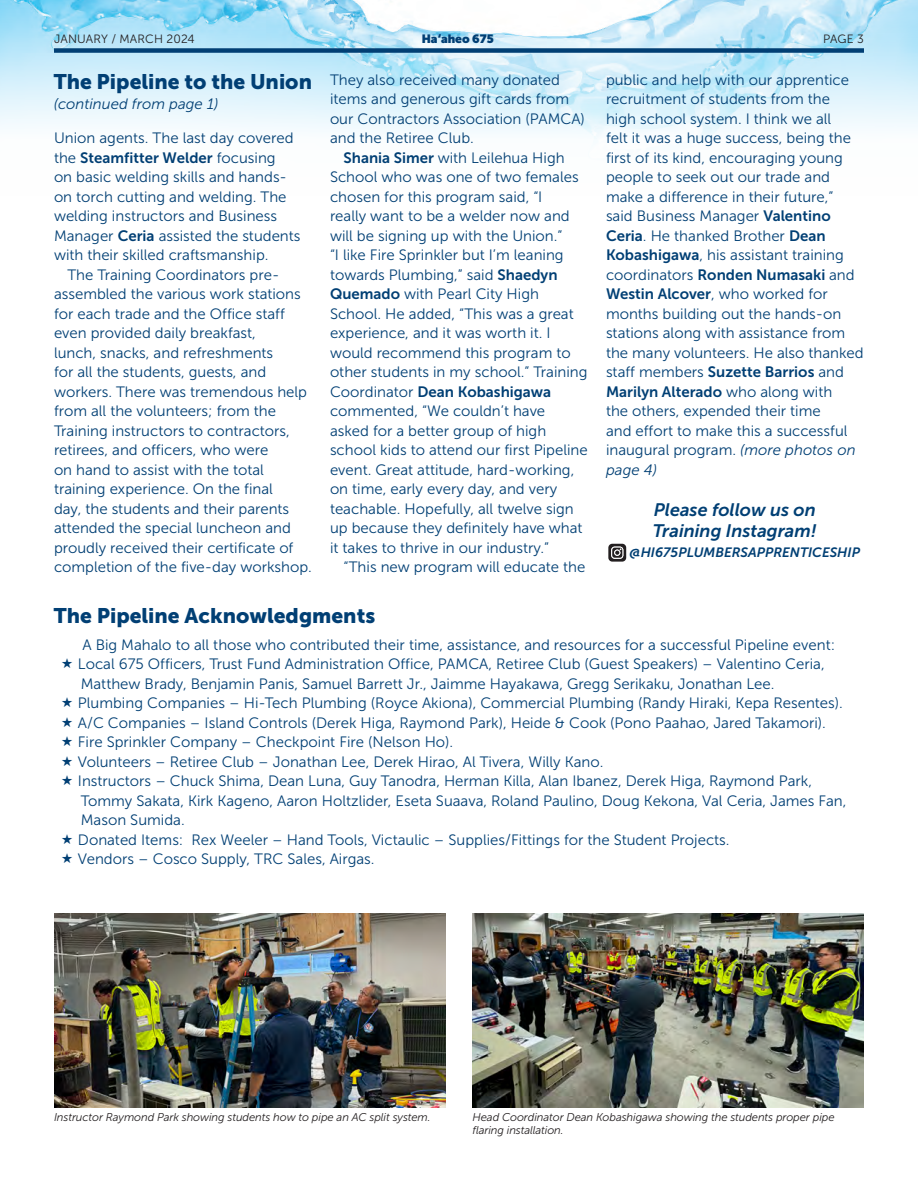
<style>
.page{position:relative;width:918px;height:1188px;background:#fff}
.page>*{position:absolute;margin:0;border:0;box-sizing:border-box;transform-origin:0 0}
.BodyCopyDropCap{font:21px "Museo Sans 900";color:#013f74}
.BodyCopyDropCap-2{font:italic 18px "Museo Sans 700";color:#013f74}
.BodyCopyDropCap-3{font:15px/19.5px "Museo Sans 300";color:#013f74}
.BodyCopyDropCap-4{font:italic 15px "Museo Sans 300";color:#013f74}
.BodyCopyDropCap-5{font:italic 13.5px "Museo Sans 700";color:#013f74}
.t1{font:12px "Museo Sans 300";letter-spacing:.01em;color:#231f20}
.t2{font:900 12px "Museo Sans Display";color:#013f74}
.BodyCopy{font:italic 11.25px/13.5px "Museo Sans 300";letter-spacing:-.01em;color:#231f20}
.s1{font-family:"Museo Sans 700"}
.s2{font-style:italic}
</style>
<div class="page">
<img style="left:1px;top:0;width:917px;height:139px">
<img style="left:0;top:1px;width:1px;height:126px">
<div style="left:54px;top:48px;width:810px;height:5px;background:#013f74"></div>
<img style="left:54px;top:913px;width:392px;height:195px">
<img style="left:472px;top:913px;width:392px;height:195px">
<svg style="left:608px;top:544px;width:18px;height:18px"></svg>
<p class="t1" style="left:54px;top:32px;width:142px">JANUARY / MARCH 2024</p>
<p class="t2" style="left:422px;top:32px;width:73px">Ha‘aheo 675</p>
<p class="t1" style="left:823px;top:32px;width:42px">PAGE 3</p>
<p class="BodyCopyDropCap-3" style="left:606px;top:70px;width:259px">public and help with our apprentice recruitment of students from the high school system. I think we all<br>felt it was a huge success, being the first of its kind, encouraging young people to seek out our trade and make a difference in their future,” said Business Manager <span class="s1">Valentino<br>Ceria</span>. He thanked Brother <span class="s1">Dean<br>Kobashigawa</span>, his assistant training coordinators <span class="s1">Ronden Numasaki</span> and<br><span class="s1">Westin Alcover</span>, who worked for months building out the hands-on stations along with assistance from the many volunteers. He also thanked staff members <span class="s1">Suzette Barrios</span> and<br><span class="s1">Marilyn Alterado</span> who along with<br>the others, expended their time<br>and effort to make this a successful inaugural program. <span class="s2">(more photos on page 4)</span></p>
<p class="BodyCopyDropCap-2" style="left:654px;top:500px;width:163px">Please follow us on</p>
<p class="BodyCopyDropCap-2" style="left:653px;top:521px;width:165px">Training Instagram!</p>
<p class="BodyCopyDropCap-5" style="left:630px;top:544px;width:232px">@HI675PLUMBERSAPPRENTICESHIP</p>
<p class="BodyCopyDropCap-3" style="left:330px;top:70px;width:256px">They also received many donated items and generous gift cards from our Contractors Association (PAMCA) and the Retiree Club.</p>
<p class="BodyCopyDropCap-3" style="left:330px;top:148px;width:259px;text-indent:13px"><span class="s1">Shania Simer</span> with Leilehua High School who was one of two females chosen for this program said, “I<br>really want to be a welder now and will be signing up with the Union.”<br>“I like Fire Sprinkler but I’m leaning towards Plumbing,” said <span class="s1">Shaedyn Quemado</span> with Pearl City High School. He added, “This was a great experience, and it was worth it. I would recommend this program to other students in my school.” Training Coordinator <span class="s1">Dean Kobashigawa </span>commented, “We couldn’t have asked for a better group of high school kids to attend our first Pipeline event. Great attitude, hard-working, on time, early every day, and very teachable. Hopefully, all twelve sign up because they definitely have what it takes to thrive in our industry.”</p>
<p class="BodyCopyDropCap-3" style="left:344px;top:558px;width:243px">“This new program will educate the</p>
<p class="BodyCopyDropCap" style="left:54px;top:70px;width:260px">The Pipeline to the Union</p>
<p class="BodyCopyDropCap-4" style="left:54px;top:96px;width:166px">(continued from page 1)</p>
<p class="BodyCopyDropCap-3" style="left:54px;top:129px;width:248px">Union agents. The last day covered the <span class="s1">Steamfitter Welder</span> focusing<br>on basic welding skills and hands&shy;on torch cutting and welding. The welding instructors and Business Manager <span class="s1">Ceria</span> assisted the students with their skilled craftsmanship.</p>
<p class="BodyCopyDropCap-3" style="left:54px;top:265px;width:259px;text-indent:14px">The Training Coordinators pre&shy;assembled the various work stations for each trade and the Office staff even provided daily breakfast,<br>lunch, snacks, and refreshments<br>for all the students, guests, and workers. There was tremendous help from all the volunteers; from the Training instructors to contractors, retirees, and officers, who were<br>on hand to assist with the total training experience. On the final<br>day, the students and their parents attended the special luncheon and proudly received their certificate of completion of the five-day workshop.</p>
<p class="BodyCopyDropCap" style="left:54px;top:604px;width:323px">The Pipeline Acknowledgments</p>
<p class="BodyCopyDropCap-3" style="left:82px;top:635px;width:754px">A Big Mahalo to all those who contributed their time, assistance, and resources for a successful Pipeline event:</p>
<p class="BodyCopyDropCap-3" style="left:78px;top:654px;width:748px">Local 675 Officers, Trust Fund Administration Office, PAMCA, Retiree Club (Guest Speakers) – Valentino Ceria,<br>Matthew Brady, Benjamin Panis, Samuel Barrett Jr., Jaimme Hayakawa, Gregg Serikaku, Jonathan Lee.</p>
<p class="BodyCopyDropCap-3" style="left:78px;top:693px;width:767px">Plumbing Companies – Hi-Tech Plumbing (Royce Akiona), Commercial Plumbing (Randy Hiraki, Kepa Resentes).</p>
<p class="BodyCopyDropCap-3" style="left:78px;top:713px;width:750px">A/C Companies – Island Controls (Derek Higa, Raymond Park), Heide &amp; Cook (Pono Paahao, Jared Takamori).</p>
<p class="BodyCopyDropCap-3" style="left:78px;top:732px;width:377px">Fire Sprinkler Company – Checkpoint Fire (Nelson Ho).</p>
<p class="BodyCopyDropCap-3" style="left:78px;top:752px;width:527px">Volunteers – Retiree Club – Jonathan Lee, Derek Hirao, Al Tivera, Willy Kano.</p>
<p class="BodyCopyDropCap-3" style="left:78px;top:771px;width:770px">Instructors – Chuck Shima, Dean Luna, Guy Tanodra, Herman Killa, Alan Ibanez, Derek Higa, Raymond Park,<br>Tommy Sakata, Kirk Kageno, Aaron Holtzlider, Eseta Suaava, Roland Paulino, Doug Kekona, Val Ceria, James Fan,<br>Mason Sumida.</p>
<p class="BodyCopyDropCap-3" style="left:78px;top:830px;width:653px">Donated Items: Rex Weeler – Hand Tools, Victaulic – Supplies/Fittings for the Student Projects.</p>
<p class="BodyCopyDropCap-3" style="left:78px;top:849px;width:298px">Vendors – Cosco Supply, TRC Sales, Airgas.</p>
<p class="BodyCopy" style="left:54px;top:1110px;width:378px">Instructor Raymond Park showing students how to pipe an AC split system.</p>
<p class="BodyCopy" style="left:472px;top:1110px;width:364px">Head Coordinator Dean Kobashigawa showing the students proper pipe flaring installation.</p>
</div>
